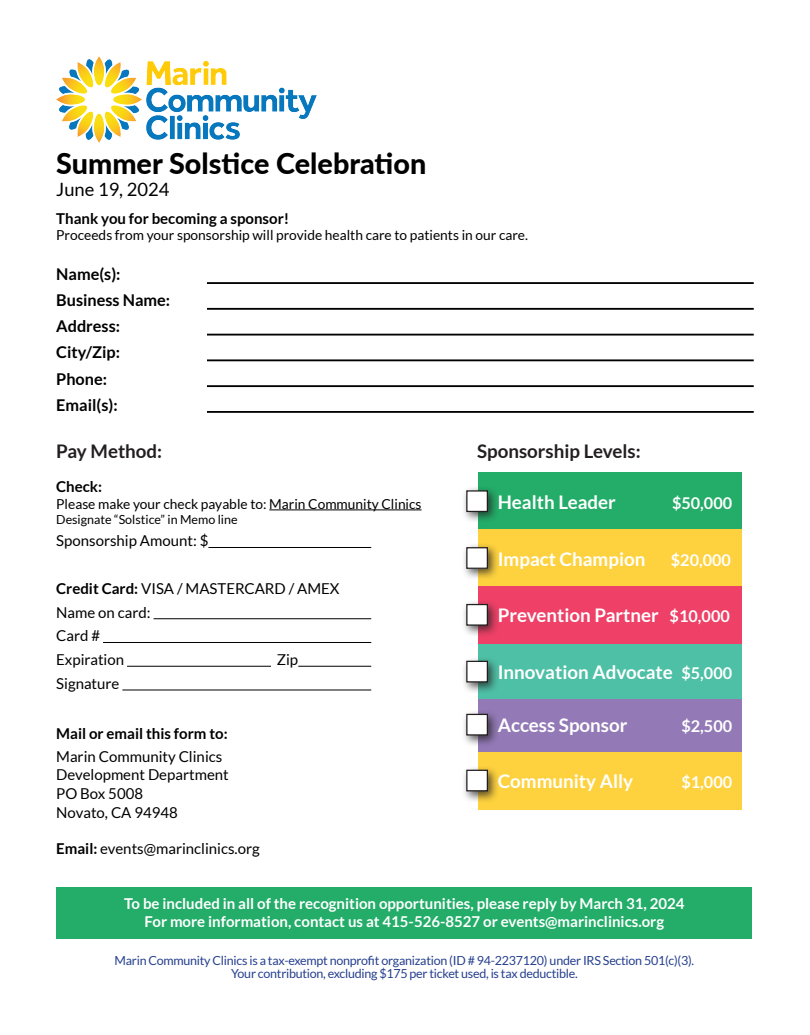
<style>
.page{position:relative;width:810px;height:1035px;background:#fff}
.page>*{position:absolute;margin:0;border:0;box-sizing:border-box;transform-origin:0 0}
.t1{font:800 28.75px "Lato";color:#000}
.t2{font:700 18.75px "Lato";color:#fff}
.t3{font:700 18.75px "Lato";color:#231f20}
.t4{font:18.38px "Lato";color:#000}
.t5{font:700 16.25px/26.2px "Lato";color:#000}
.t6{font:700 16.25px "Lato";color:#fff}
.t7{font:15px/23.8px "Lato";color:#000}
.t8{font:700 15px/18px "Lato";color:#fff;text-align:center}
.t9{font:700 15px "Lato";color:#000}
.t10{font:13.75px "Lato";color:#000}
.t11{font:12.5px/13.8px "Lato";letter-spacing:-.02em;color:#253f8e;text-align:center}
.t12{font:12.5px "Lato";color:#000}
.s1{font-weight:700}
.s2{font-size:16.25px}
</style>
<div class="page">
<div style="left:478px;top:472px;width:263px;height:58px;background:#23ad69"></div>
<div style="left:478px;top:530px;width:263px;height:57px;background:#fed23e"></div>
<div style="left:478px;top:587px;width:263px;height:57px;background:#ef4067"></div>
<div style="left:478px;top:644px;width:263px;height:55px;background:#4ec0a6"></div>
<div style="left:478px;top:699px;width:263px;height:53px;background:#937ab7"></div>
<div style="left:57px;top:887px;width:695px;height:52px;background:#23ad69"></div>
<hr style="left:269px;top:509px;width:153px;height:1px;background:#000">
<hr style="left:208px;top:547px;width:163px;height:1px;background:#000">
<hr style="left:154px;top:618px;width:217px;height:1px;background:#000">
<hr style="left:103px;top:642px;width:268px;height:1px;background:#000">
<hr style="left:127px;top:666px;width:144px;height:1px;background:#000">
<hr style="left:298px;top:666px;width:73px;height:1px;background:#000">
<hr style="left:122px;top:690px;width:249px;height:1px;background:#000">
<div style="left:461px;top:485px;width:39px;height:39px;background:#231f20;opacity:.75"></div>
<div style="left:467px;top:491px;width:20px;height:20px;background:#fff"></div>
<div style="left:466px;top:490px;width:22px;height:22px;border:1px solid #231f20"></div>
<div style="left:461px;top:542px;width:39px;height:39px;background:#231f20;opacity:.75"></div>
<div style="left:467px;top:548px;width:20px;height:20px;background:#fff"></div>
<div style="left:466px;top:547px;width:22px;height:22px;border:1px solid #231f20"></div>
<div style="left:461px;top:599px;width:39px;height:38px;background:#231f20;opacity:.75"></div>
<div style="left:467px;top:605px;width:20px;height:20px;background:#fff"></div>
<div style="left:466px;top:604px;width:22px;height:22px;border:1px solid #231f20"></div>
<div style="left:461px;top:656px;width:39px;height:38px;background:#231f20;opacity:.75"></div>
<div style="left:467px;top:661px;width:20px;height:21px;background:#fff"></div>
<div style="left:466px;top:661px;width:22px;height:21px;border:1px solid #231f20"></div>
<div style="left:461px;top:709px;width:39px;height:38px;background:#231f20;opacity:.75"></div>
<div style="left:467px;top:714px;width:20px;height:21px;background:#fff"></div>
<div style="left:466px;top:714px;width:22px;height:22px;border:1px solid #231f20"></div>
<hr style="left:207px;top:282px;width:547px;height:2px;background:#000">
<hr style="left:207px;top:308px;width:547px;height:2px;background:#000">
<hr style="left:207px;top:334px;width:547px;height:2px;background:#000">
<hr style="left:207px;top:359px;width:547px;height:2px;background:#000">
<hr style="left:207px;top:411px;width:547px;height:2px;background:#000">
<hr style="left:207px;top:385px;width:547px;height:2px;background:#000">
<img style="left:56px;top:56px;width:261px;height:86px">
<div style="left:478px;top:752px;width:263px;height:57px;background:#fed23e"></div>
<div style="left:461px;top:765px;width:39px;height:38px;background:#231f20;opacity:.75"></div>
<div style="left:467px;top:770px;width:20px;height:21px;background:#fff"></div>
<div style="left:466px;top:770px;width:22px;height:21px;border:1px solid #231f20"></div>
<h1 class="t1" style="left:56px;top:143px;width:372px">Summer Solstice Celebration</h1>
<p class="t4" style="left:56px;top:180px;width:115px">June 19, 2024</p>
<p class="t9" style="left:56px;top:210px;width:234px">Thank you for becoming a sponsor!</p>
<p class="t10" style="left:56px;top:228px;width:473px">Proceeds from your sponsorship will provide health care to patients in our care.</p>
<p class="t5" style="left:56px;top:260px;width:116px">Name(s):<br>Business Name:<br>Address:<br>City/Zip:<br>Phone:<br>Email(s):</p>
<p class="t3" style="left:56px;top:440px;width:108px">Pay Method:</p>
<p class="t9" style="left:56px;top:478px;width:47px">Check:</p>
<p class="t10" style="left:56px;top:496px;width:367px">Please make your check payable to: Marin Community Clinics</p>
<p class="t12" style="left:56px;top:512px;width:183px">Designate “Solstice” in Memo line</p>
<p class="t7" style="left:56px;top:529px;width:154px">Sponsorship Amount: $</p>
<p class="t7" style="left:56px;top:577px;width:285px"><span class="s1">Credit Card:</span> VISA / MASTERCARD / AMEX<br>Name on card:<br>Card #<br>Expiration</p>
<p class="t7" style="left:277px;top:648px;width:23px">Zip</p>
<p class="t7" style="left:56px;top:672px;width:65px">Signature</p>
<p class="t9" style="left:56px;top:725px;width:173px">Mail or email this form to:</p>
<p class="t7" style="left:56px;top:747px;width:174px;line-height:18.8px">Marin Community Clinics<br>Development Department<br>PO Box 5008<br>Novato, CA 94948</p>
<p class="t7" style="left:56px;top:836px;width:205px"><span class="s1">Email:</span> events@marinclinics.org</p>
<p class="t3" style="left:477px;top:440px;width:165px">Sponsorship Levels:</p>
<p class="t2" style="left:498px;top:491px;width:120px">Health Leader</p>
<p class="t6" style="left:672px;top:494px;width:62px">$50,000</p>
<p class="t2" style="left:498px;top:548px;width:149px">Impact Champion</p>
<p class="t6" style="left:671px;top:550px;width:62px">$20,000</p>
<p class="t2" style="left:498px;top:605px;width:234px">Prevention Partner <span class="s2">$10,000</span></p>
<p class="t2" style="left:498px;top:662px;width:236px">Innovation Advocate <span class="s2">$5,000</span></p>
<p class="t2" style="left:498px;top:715px;width:131px">Access Sponsor</p>
<p class="t6" style="left:681px;top:717px;width:52px">$2,500</p>
<p class="t2" style="left:498px;top:771px;width:137px">Community Ally</p>
<p class="t6" style="left:681px;top:773px;width:52px">$1,000</p>
<p class="t8" style="left:124px;top:895px;width:562px">To be included in all of the recognition opportunities, please reply by March 31, 2024<br>For more information, contact us at 415-526-8527 or events@marinclinics.org</p>
<p class="t11" style="left:115px;top:953px;width:581px">Marin Community Clinics is a tax-exempt nonprofit organization (ID # 94-2237120) under IRS Section 501(c)(3).<br>Your contribution, excluding $175 per ticket used, is tax deductible.</p>
</div>
